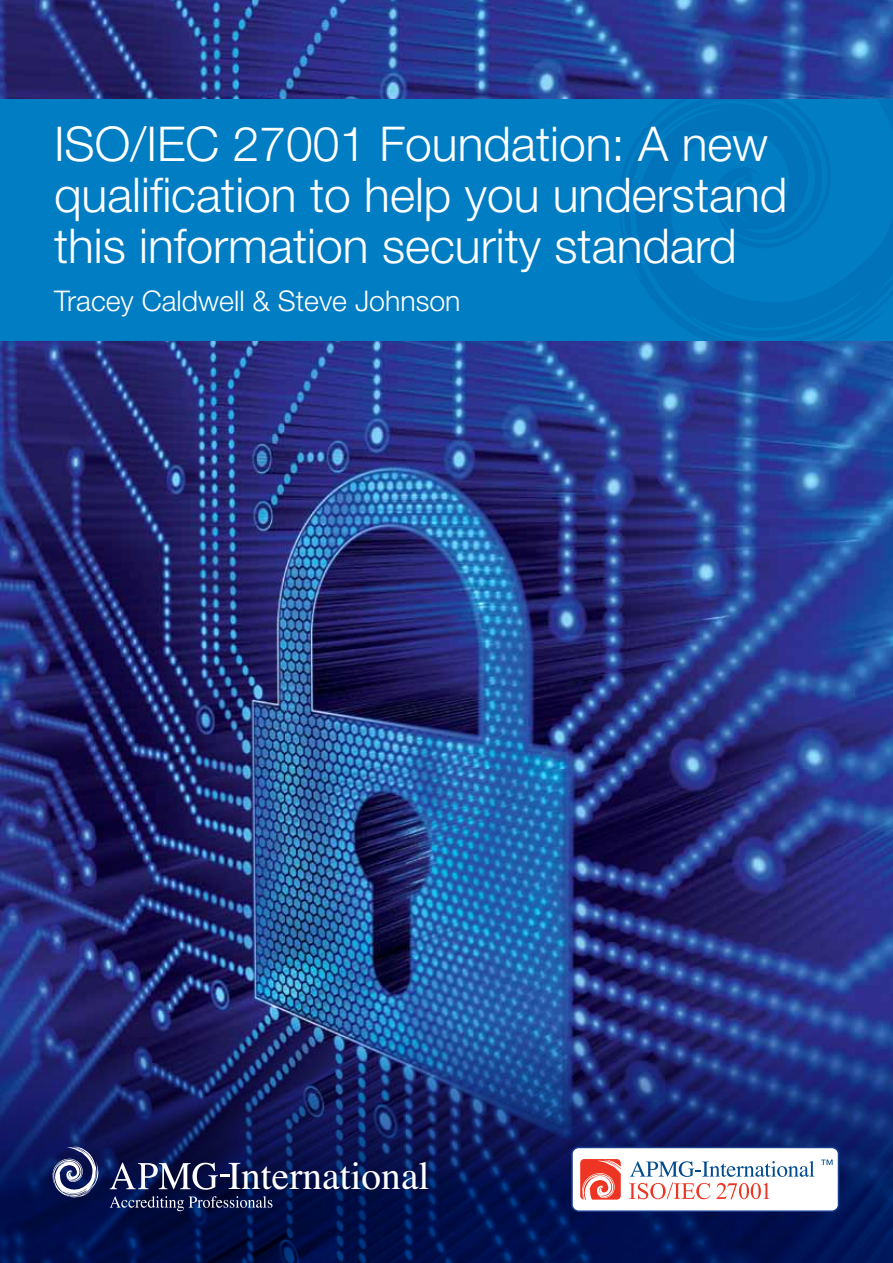
<style>
.page{position:relative;width:893px;height:1263px;background:#fff}
.page>*{position:absolute;margin:0;border:0;box-sizing:border-box;transform-origin:0 0}
.t1{font:300 48px/51px "Helvetica Neue";color:#fff}
.t2{font:39.45px "Times";color:#fff}
.t3{font:300 28.5px "Helvetica Neue";color:#fff}
</style>
<div class="page">
<img style="left:0;top:0;width:893px;height:100px">
<img style="left:0;top:341px;width:893px;height:681px">
<div style="left:0;top:100px;width:893px;height:241px;background:#007dc3"></div>
<svg style="left:0;top:1022px;width:893px;height:241px;background:#101f62"></svg>
<div style="left:572px;top:1147px;width:266px;height:64px;background:#fff;border-radius:7px"></div>
<div style="left:571px;top:1147px;width:268px;height:65px;border:1px solid #183c8e;border-radius:7px"></div>
<svg style="left:580px;top:1159px;width:41px;height:40px;background:#f26e62"></svg>
<svg style="left:821px;top:1159px;width:12px;height:6px"></svg>
<svg style="left:629px;top:1161px;width:185px;height:38px"></svg>
<svg style="left:53px;top:1146px;width:46px;height:52px"></svg>
<svg style="left:110px;top:1163px;width:120px;height:27px"></svg>
<svg style="left:110px;top:1196px;width:162px;height:15px;background:#313b66"></svg>
<p class="t1" style="left:54px;top:118px;width:735px">ISO/IEC 27001 Foundation: A new qualification to help you understand this information security standard</p>
<p class="t3" style="left:54px;top:283px;width:408px">Tracey Caldwell &amp; Steve Johnson</p>
<p class="t2" style="left:228px;top:1139px;width:203px">International</p>
</div>
